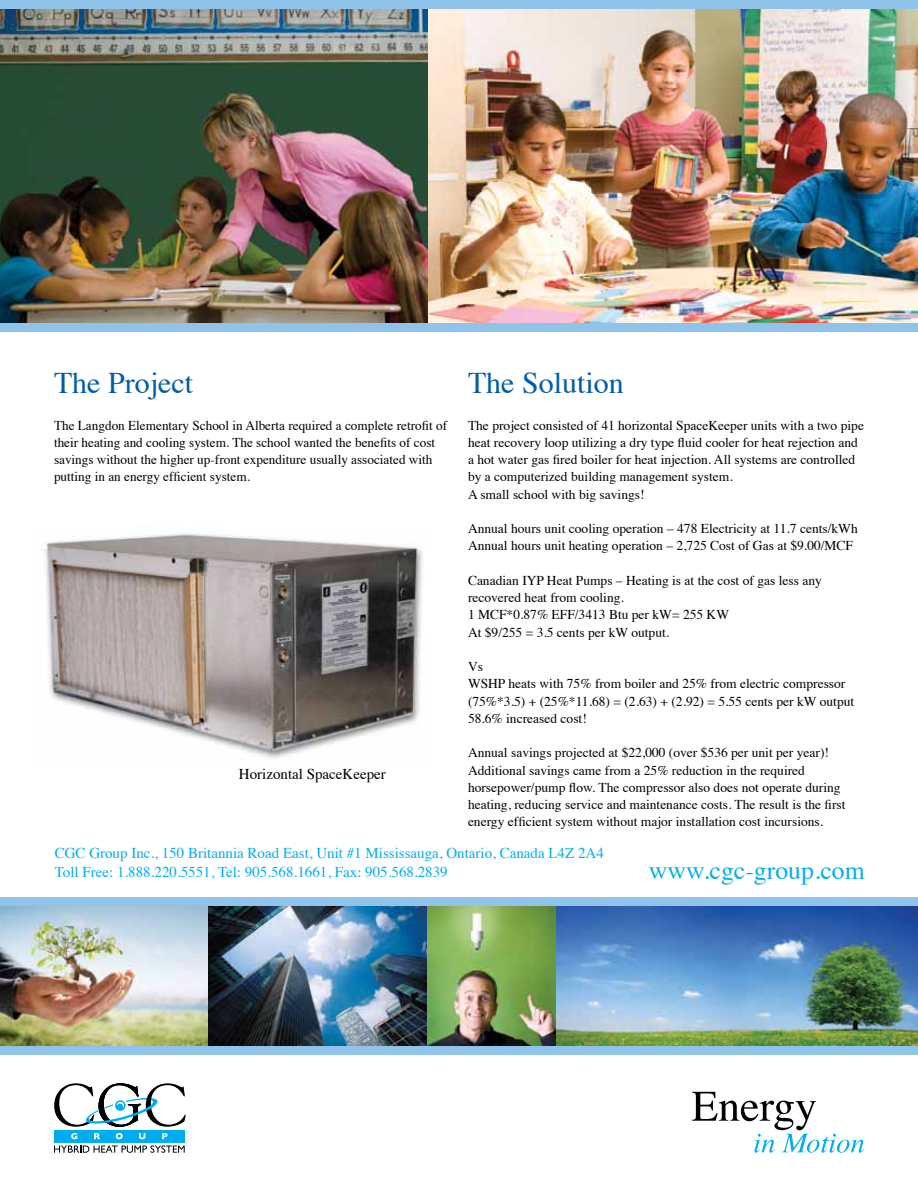
<style>
.page{position:relative;width:918px;height:1188px;background:#fff}
.page>*{position:absolute;margin:0;border:0;box-sizing:border-box;transform-origin:0 0}
.t1{font:30px "Times";color:#005daa}
.t2{font:25.8px "Times";color:#00aeef}
.t3{font:15px/19.5px "Times";color:#00aeef}
.t4{font:15px "Times";color:#000}
.t5{font:13.5px/17.2px "Times";color:#000}
</style>
<div class="page">
<img style="left:0;top:9px;width:428px;height:314px">
<img style="left:428px;top:9px;width:490px;height:314px">
<img style="left:556px;top:906px;width:362px;height:140px">
<img style="left:208px;top:906px;width:219px;height:140px">
<img style="left:427px;top:906px;width:129px;height:140px">
<img style="left:0;top:906px;width:208px;height:140px">
<div style="left:0;top:897px;width:918px;height:9px;background:#90c3ea"></div>
<div style="left:0;top:1046px;width:918px;height:9px;background:#90c3ea"></div>
<svg style="left:692px;top:1092px;width:172px;height:61px"></svg>
<div style="left:54px;top:1130px;width:131px;height:12px;background:#00aeef"></div>
<svg style="left:54px;top:1145px;width:131px;height:8px"></svg>
<svg style="left:71px;top:1133px;width:6px;height:6px"></svg>
<svg style="left:94px;top:1133px;width:6px;height:6px"></svg>
<svg style="left:116px;top:1133px;width:7px;height:6px"></svg>
<svg style="left:139px;top:1133px;width:6px;height:6px"></svg>
<svg style="left:162px;top:1133px;width:6px;height:6px"></svg>
<svg style="left:54px;top:1083px;width:132px;height:44px"></svg>
<img style="left:44px;top:533px;width:378px;height:226px">
<div style="left:0;top:323px;width:918px;height:9px;background:#90c3ea"></div>
<div style="left:0;top:0;width:918px;height:9px;background:#90c3ea"></div>
<h1 class="t1" style="left:54px;top:355px;width:141px">The Project</h1>
<p class="t5" style="left:54px;top:415px;width:395px">The Langdon Elementary School in Alberta required a complete retrofit of their heating and cooling system. The school wanted the benefits of cost savings without the higher up-front expenditure usually associated with putting in an energy efficient system.</p>
<p class="t4" style="left:239px;top:760px;width:149px">Horizontal SpaceKeeper</p>
<h1 class="t1" style="left:468px;top:355px;width:157px">The Solution</h1>
<p class="t5" style="left:468px;top:415px;width:397px">The project consisted of 41 horizontal SpaceKeeper units with a two pipe heat recovery loop utilizing a dry type fluid cooler for heat rejection and a hot water gas fired boiler for heat injection. All systems are controlled by a computerized building management system.<br>A small school with big savings!</p>
<p class="t5" style="left:468px;top:519px;width:391px">Annual hours unit cooling operation – 478 Electricity at 11.7 cents/kWh<br>Annual hours unit heating operation – 2,725 Cost of Gas at $9.00/MCF</p>
<p class="t5" style="left:468px;top:570px;width:355px">Canadian IYP Heat Pumps – Heating is at the cost of gas less any recovered heat from cooling.<br>1 MCF*0.87% EFF/3413 Btu per kW= 255 KW<br>At $9/255 = 3.5 cents per kW output.</p>
<p class="t5" style="left:468px;top:657px;width:388px">Vs<br>WSHP heats with 75% from boiler and 25% from electric compressor (75%*3.5) + (25%*11.68) = (2.63) + (2.92) = 5.55 cents per kW output 58.6% increased cost!</p>
<p class="t5" style="left:468px;top:743px;width:379px">Annual savings projected at $22,000 (over $536 per unit per year)!<br>Additional savings came from a 25% reduction in the required horsepower/pump flow. The compressor also does not operate during heating, reducing service and maintenance costs. The result is the first energy efficient system without major installation cost incursions.</p>
<p class="t3" style="left:55px;top:842px;width:551px">CGC Group Inc., 150 Britannia Road East, Unit #1 Mississauga, Ontario, Canada L4Z 2A4<br>Toll Free: 1.888.220.5551, Tel: 905.568.1661, Fax: 905.568.2839</p>
<h2 class="t2" style="left:649px;top:846px;width:217px">www.cgc-group.com</h2>
</div>
